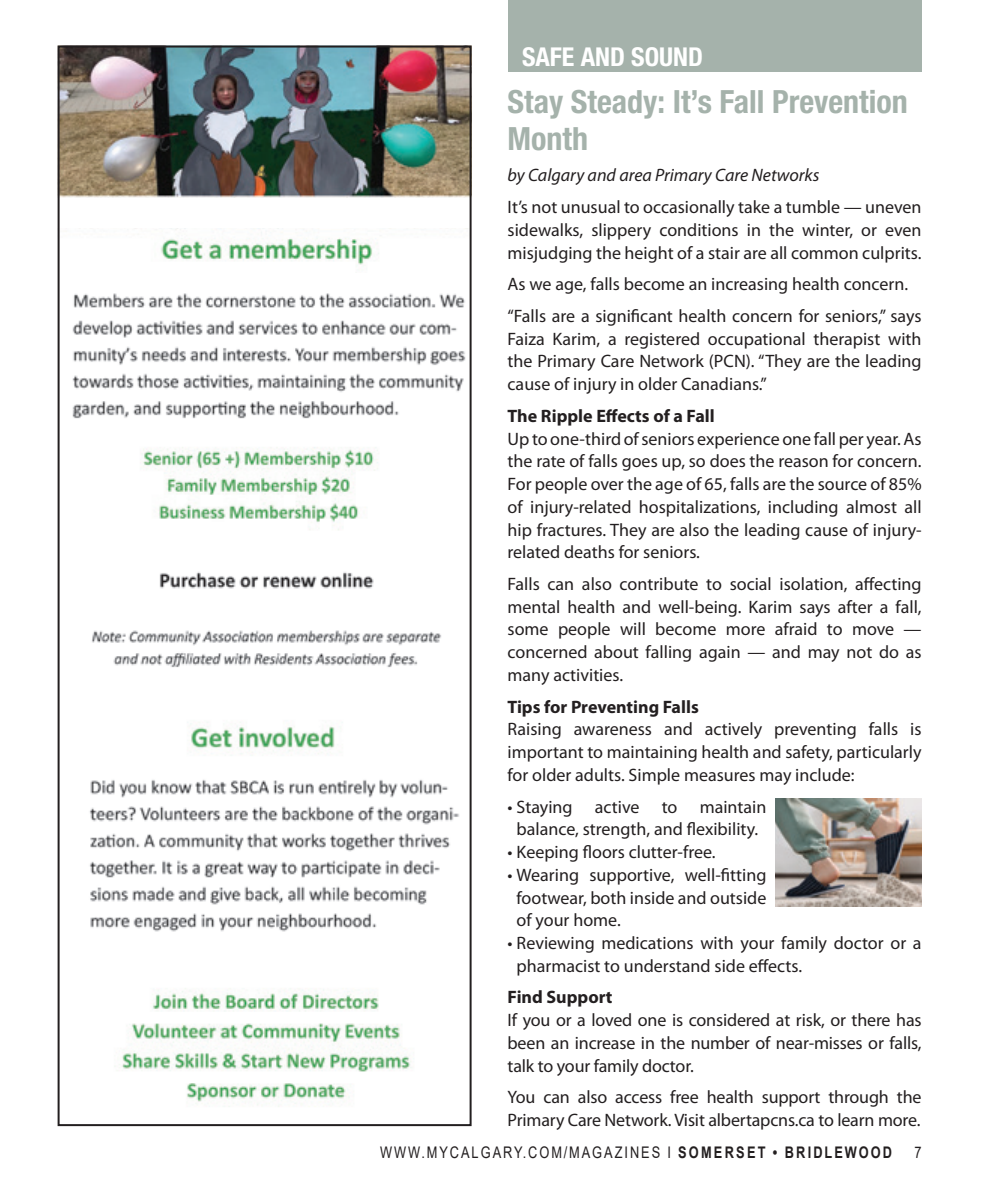
<style>
.page{position:relative;width:990px;height:1188px;background:#fff}
.page>*{position:absolute;margin:0;border:0;box-sizing:border-box;transform-origin:0 0}
.In_Around_title{font:700 condensed 32px/36.8px "Helvetica Neue LT Std";color:#a5b2ab}
.t1{font:700 condensed 26px "Helvetica Neue LT Std";color:#fff}
.Body_text{font:18px/22.8px "Myriad Pro";color:#231f20;text-align:justify}
.Subhead{font:700 18px "Myriad Pro";color:#231f20}
.Body_text-2{font:italic 18px "Myriad Pro";color:#231f20}
.t2{font:16px "Arial";letter-spacing:.155em;color:#231f20;scale:.8 1}
.s1{font-weight:700}
</style>
<div class="page">
<img style="left:89px;top:779px;width:370px;height:153px">
<img style="left:91px;top:572px;width:350px;height:96px">
<img style="left:72px;top:293px;width:394px;height:126px">
<img style="left:119px;top:988px;width:293px;height:119px">
<img style="left:187px;top:722px;width:148px;height:32px">
<img style="left:141px;top:447px;width:237px;height:83px">
<img style="left:135px;top:228px;width:333px;height:37px">
<img style="left:61px;top:49px;width:408px;height:148px">
<div style="left:508px;top:0;width:414px;height:72px;background:#a5b2ab"></div>
<img style="left:775px;top:798px;width:147px;height:109px">
<p class="t1" style="left:522px;top:41px;width:183px">SAFE AND SOUND</p>
<p class="In_Around_title" style="left:508px;top:83px;width:402px">Stay Steady: It’s Fall Prevention<br>Month</p>
<p class="Body_text-2" style="left:508px;top:164px;width:313px">by Calgary and area Primary Care Networks</p>
<p class="Body_text" style="left:508px;top:195px;width:416px">It’s not unusual to occasionally take a tumble — uneven sidewalks, slippery conditions in the winter, or even misjudging the height of a stair are all common culprits.</p>
<p class="Body_text" style="left:508px;top:273px;width:402px">As we age, falls become an increasing health concern.</p>
<p class="Body_text" style="left:508px;top:304px;width:416px">“Falls are a significant health concern for seniors,” says Faiza Karim, a registered occupational therapist with the Primary Care Network (PCN). “They are the leading cause of injury in older Canadians.”</p>
<p class="Subhead" style="left:508px;top:404px;width:209px">The Ripple Effects of a Fall</p>
<p class="Body_text" style="left:508px;top:427px;width:416px">Up to one-third of seniors experience one fall per year. As the rate of falls goes up, so does the reason for concern.<br>For people over the age of 65, falls are the source of 85% of injury-related hospitalizations, including almost all hip fractures. They are also the leading cause of injury&shy;related deaths for seniors.</p>
<p class="Body_text" style="left:508px;top:572px;width:416px">Falls can also contribute to social isolation, affecting mental health and well-being. Karim says after a fall, some people will become more afraid to move — concerned about falling again — and may not do as many activities.</p>
<p class="Subhead" style="left:508px;top:695px;width:193px">Tips for Preventing Falls</p>
<p class="Body_text" style="left:508px;top:718px;width:416px">Raising awareness and actively preventing falls is important to maintaining health and safety, particularly for older adults. Simple measures may include:</p>
<p class="Body_text" style="left:508px;top:795px;width:260px;text-align:center">• Staying active to maintain balance, strength, and flexibility.</p>
<p class="Body_text" style="left:508px;top:840px;width:210px">• Keeping floors clutter-free.</p>
<p class="Body_text" style="left:517px;top:863px;width:251px;text-indent:-9px">• Wearing supportive, well-fitting footwear, both inside and outside of your home.</p>
<p class="Body_text" style="left:517px;top:931px;width:406px;text-indent:-9px">• Reviewing medications with your family doctor or a pharmacist to understand side effects.</p>
<p class="Subhead" style="left:508px;top:986px;width:106px">Find Support</p>
<p class="Body_text" style="left:508px;top:1008px;width:416px">If you or a loved one is considered at risk, or there has been an increase in the number of near-misses or falls, talk to your family doctor.</p>
<p class="Body_text" style="left:508px;top:1086px;width:415px">You can also access free health support through the<br>Primary Care Network. Visit albertapcns.ca to learn more.</p>
<p class="t2" style="left:380px;top:1141px;width:641px">WWW.MYCALGARY.COM/MAGAZINES I <span class="s1">SOMERSET • BRIDLEWOOD</span></p>
<p class="t2" style="left:914px;top:1141px;width:10px">7</p>
</div>
